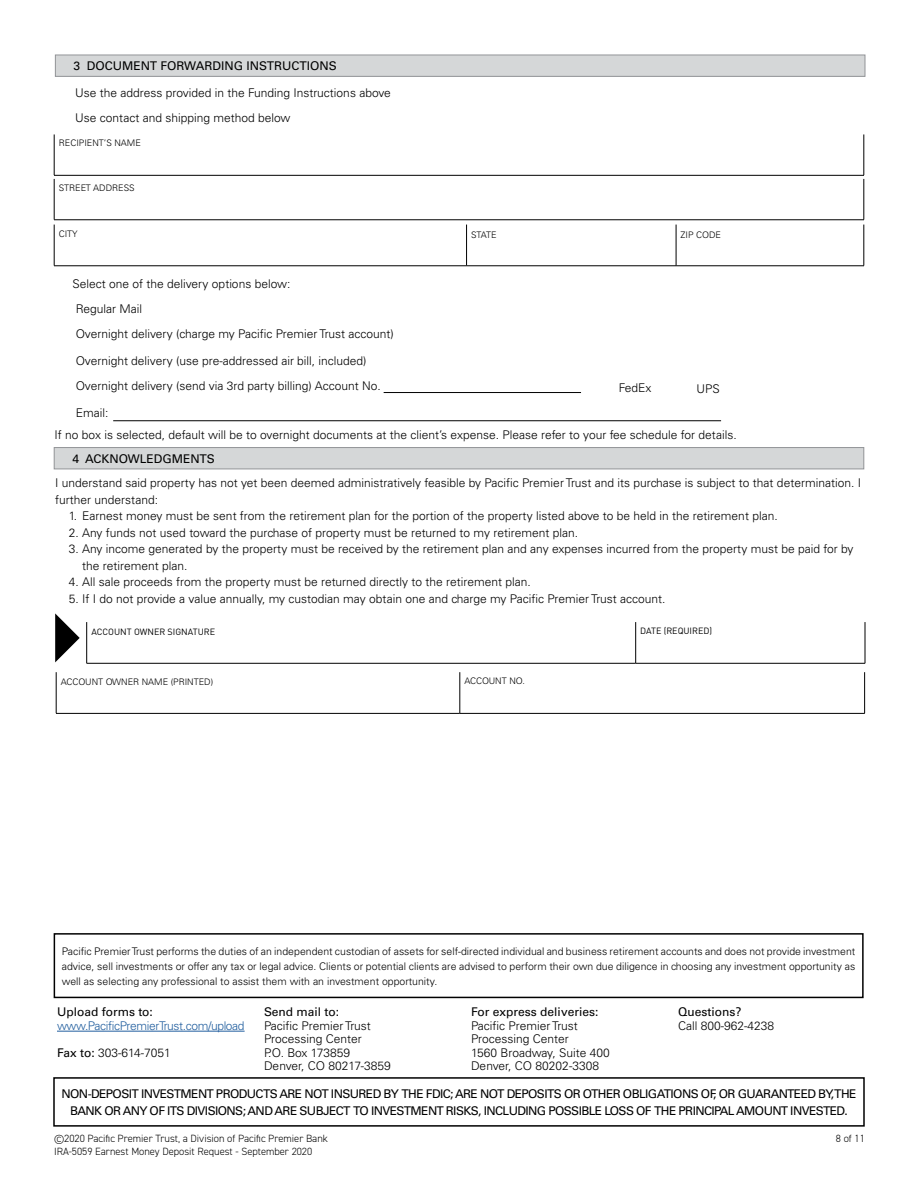
<style>
.page{position:relative;width:918px;height:1188px;background:#fff}
.page>*{position:absolute;margin:0;border:0;box-sizing:border-box;transform-origin:0 0}
.INT_-_Intro_Paragrap{font:300 12px/16.5px "Univers";color:#000}
.Body_Main{font:12px/17.4px "Univers";letter-spacing:-.05em;color:#000;text-align:center}
.CONTACT_-_UPLOAD_FOR{font:300 12px "Univers";color:#000}
.CONTACT_-_UPLOAD_FOR-2{font:12px "Univers";color:#000}
.Body_Main-2{font:12px "Univers";color:#000}
.CONTACT_-_UPLOAD_FOR-3{font:300 12px "Univers";letter-spacing:-.03em;color:#215e9e}
.Body_Main-3{font:300 10.5px/15px "Univers";color:#000;text-align:justify}
.t1{font:300 10.5px "DIN2014";color:#000}
.Text_Field_Font_DIN{font:300 9px "Univers";color:#000}
.Text_Field_Font_DIN-2{font:9px "DIN";color:#000}
.s1{font-weight:400}
</style>
<div class="page">
<hr style="left:54px;top:225px;width:1px;height:41px;background:#000">
<hr style="left:466px;top:225px;width:1px;height:41px;background:#000">
<hr style="left:676px;top:225px;width:1px;height:41px;background:#000">
<hr style="left:864px;top:225px;width:1px;height:41px;background:#000">
<hr style="left:54px;top:266px;width:413px;height:1px;background:#000">
<hr style="left:467px;top:266px;width:209px;height:1px;background:#000">
<hr style="left:676px;top:266px;width:188px;height:1px;background:#000">
<div style="left:55px;top:55px;width:810px;height:21px;background:#d5d7d8"></div>
<div style="left:55px;top:55px;width:810px;height:22px;border:1px solid #939598"></div>
<div style="left:54px;top:448px;width:810px;height:21px;background:#d5d7d8"></div>
<div style="left:54px;top:447px;width:810px;height:22px;border:1px solid #939598"></div>
<hr style="left:54px;top:134px;width:1px;height:41px;background:#000">
<hr style="left:864px;top:134px;width:1px;height:41px;background:#000">
<hr style="left:54px;top:175px;width:810px;height:1px;background:#000">
<hr style="left:54px;top:179px;width:1px;height:41px;background:#000">
<hr style="left:864px;top:179px;width:1px;height:41px;background:#000">
<hr style="left:54px;top:220px;width:810px;height:1px;background:#000">
<hr style="left:384px;top:392px;width:197px;height:1px;background:#000">
<hr style="left:113px;top:420px;width:608px;height:1px;background:#000">
<svg style="left:55px;top:613px;width:25px;height:49px"></svg>
<hr style="left:86px;top:622px;width:1px;height:41px;background:#000">
<hr style="left:635px;top:622px;width:1px;height:41px;background:#000">
<hr style="left:865px;top:622px;width:1px;height:41px;background:#000">
<hr style="left:87px;top:663px;width:549px;height:1px;background:#000">
<hr style="left:636px;top:663px;width:229px;height:1px;background:#000">
<hr style="left:56px;top:672px;width:1px;height:41px;background:#000">
<hr style="left:460px;top:672px;width:1px;height:41px;background:#000">
<hr style="left:864px;top:672px;width:1px;height:41px;background:#000">
<hr style="left:56px;top:713px;width:404px;height:1px;background:#000">
<hr style="left:460px;top:713px;width:405px;height:1px;background:#000">
<div style="left:53px;top:1077px;width:812px;height:50px;border:2px solid #000"></div>
<hr style="left:57px;top:1031px;width:188px;height:1px;background:#215e9e">
<div style="left:54px;top:933px;width:810px;height:65px;border:2px solid #000"></div>
<p class="Body_Main-2" style="left:74px;top:59px;width:265px">3 DOCUMENT FORWARDING INSTRUCTIONS</p>
<p class="INT_-_Intro_Paragrap" style="left:75px;top:84px;width:317px">Use the address provided in the Funding Instructions above</p>
<p class="INT_-_Intro_Paragrap" style="left:75px;top:110px;width:217px">Use contact and shipping method below</p>
<p class="Text_Field_Font_DIN" style="left:59px;top:138px;width:84px">RECIPIENT’S NAME</p>
<p class="Text_Field_Font_DIN" style="left:59px;top:182px;width:77px">STREET ADDRESS</p>
<p class="Text_Field_Font_DIN" style="left:59px;top:229px;width:20px">CITY</p>
<p class="Text_Field_Font_DIN" style="left:471px;top:229px;width:27px">STATE</p>
<p class="Text_Field_Font_DIN" style="left:681px;top:229px;width:42px">ZIP CODE</p>
<p class="INT_-_Intro_Paragrap" style="left:72px;top:275px;width:220px">Select one of the delivery options below:</p>
<p class="INT_-_Intro_Paragrap" style="left:76px;top:301px;width:68px">Regular Mail</p>
<p class="INT_-_Intro_Paragrap" style="left:76px;top:326px;width:319px">Overnight delivery (charge my Pacific Premier Trust account)</p>
<p class="INT_-_Intro_Paragrap" style="left:76px;top:353px;width:292px">Overnight delivery (use pre-addressed air bill, included)</p>
<p class="INT_-_Intro_Paragrap" style="left:76px;top:378px;width:306px">Overnight delivery (send via 3rd party billing) Account No.</p>
<p class="INT_-_Intro_Paragrap" style="left:76px;top:405px;width:34px">Email:</p>
<p class="INT_-_Intro_Paragrap" style="left:619px;top:379px;width:34px">FedEx</p>
<p class="INT_-_Intro_Paragrap" style="left:697px;top:380px;width:25px">UPS</p>
<p class="INT_-_Intro_Paragrap" style="left:55px;top:426px;width:684px">If no box is selected, default will be to overnight documents at the client’s expense. Please refer to your fee schedule for details.</p>
<p class="INT_-_Intro_Paragrap" style="left:55px;top:475px;width:807px">I understand said property has not yet been deemed administratively feasible by Pacific Premier Trust and its purchase is subject to that determination. I further understand:</p>
<p class="INT_-_Intro_Paragrap" style="left:69px;top:508px;width:710px">1. Earnest money must be sent from the retirement plan for the portion of the property listed above to be held in the retirement plan.</p>
<p class="INT_-_Intro_Paragrap" style="left:69px;top:524px;width:511px">2. Any funds not used toward the purchase of property must be returned to my retirement plan.</p>
<p class="INT_-_Intro_Paragrap" style="left:82px;top:541px;width:773px;text-indent:-14px">3. Any income generated by the property must be received by the retirement plan and any expenses incurred from the property must be paid for by the retirement plan.</p>
<p class="INT_-_Intro_Paragrap" style="left:69px;top:574px;width:464px">4. All sale proceeds from the property must be returned directly to the retirement plan.</p>
<p class="INT_-_Intro_Paragrap" style="left:69px;top:590px;width:598px">5. If I do not provide a value annually, my custodian may obtain one and charge my Pacific Premier Trust account.</p>
<p class="Text_Field_Font_DIN-2" style="left:91px;top:626px;width:125px">ACCOUNT OWNER SIGNATURE</p>
<p class="Text_Field_Font_DIN-2" style="left:640px;top:625px;width:74px">DATE (REQUIRED)</p>
<p class="Body_Main-2" style="left:72px;top:451px;width:144px">4 ACKNOWLEDGMENTS</p>
<p class="Text_Field_Font_DIN" style="left:61px;top:676px;width:154px">ACCOUNT OWNER NAME (PRINTED)</p>
<p class="Text_Field_Font_DIN" style="left:464px;top:675px;width:62px">ACCOUNT NO.</p>
<p class="Body_Main-3" style="left:62px;top:944px;width:795px">Pacific Premier Trust performs the duties of an independent custodian of assets for self-directed individual and business retirement accounts and does not provide investment advice, sell investments or offer any tax or legal advice. Clients or potential clients are advised to perform their own due diligence in choosing any investment opportunity as well as selecting any professional to assist them with an investment opportunity.</p>
<p class="CONTACT_-_UPLOAD_FOR-2" style="left:57px;top:1005px;width:97px">Upload forms to:</p>
<p class="CONTACT_-_UPLOAD_FOR-3" style="left:57px;top:1018px;width:189px">www.PacificPremierTrust.com/upload</p>
<p class="CONTACT_-_UPLOAD_FOR" style="left:57px;top:1045px;width:115px"><span class="s1">Fax to:</span> 303-614-7051</p>
<p class="CONTACT_-_UPLOAD_FOR-2" style="left:264px;top:1005px;width:77px">Send mail to:</p>
<p class="CONTACT_-_UPLOAD_FOR" style="left:264px;top:1018px;width:108px">Pacific Premier Trust</p>
<p class="CONTACT_-_UPLOAD_FOR" style="left:264px;top:1032px;width:99px">Processing Center</p>
<p class="CONTACT_-_UPLOAD_FOR" style="left:264px;top:1045px;width:88px">P.O. Box 173859</p>
<p class="CONTACT_-_UPLOAD_FOR" style="left:264px;top:1059px;width:128px">Denver, CO 80217-3859</p>
<p class="CONTACT_-_UPLOAD_FOR-2" style="left:471px;top:1005px;width:129px">For express deliveries:</p>
<p class="CONTACT_-_UPLOAD_FOR" style="left:471px;top:1018px;width:108px">Pacific Premier Trust</p>
<p class="CONTACT_-_UPLOAD_FOR" style="left:471px;top:1032px;width:99px">Processing Center</p>
<p class="CONTACT_-_UPLOAD_FOR" style="left:471px;top:1045px;width:140px">1560 Broadway, Suite 400</p>
<p class="CONTACT_-_UPLOAD_FOR" style="left:471px;top:1059px;width:130px">Denver, CO 80202-3308</p>
<p class="CONTACT_-_UPLOAD_FOR-2" style="left:678px;top:1005px;width:65px">Questions?</p>
<p class="CONTACT_-_UPLOAD_FOR" style="left:678px;top:1018px;width:98px">Call 800-962-4238</p>
<p class="Body_Main" style="left:62px;top:1085px;width:796px">NON-DEPOSIT INVESTMENT PRODUCTS ARE NOT INSURED BY THE FDIC; ARE NOT DEPOSITS OR OTHER OBLIGATIONS OF, OR GUARANTEED BY, THE<br>BANK OR ANY OF ITS DIVISIONS; AND ARE SUBJECT TO INVESTMENT RISKS, INCLUDING POSSIBLE LOSS OF THE PRINCIPAL AMOUNT INVESTED.</p>
<p class="t1" style="left:54px;top:1132px;width:276px">©2020 Pacific Premier Trust, a Division of Pacific Premier Bank</p>
<p class="t1" style="left:54px;top:1145px;width:260px">IRA-5059 Earnest Money Deposit Request - September 2020</p>
<p class="t1" style="left:836px;top:1132px;width:30px">8 of 11</p>
</div>
